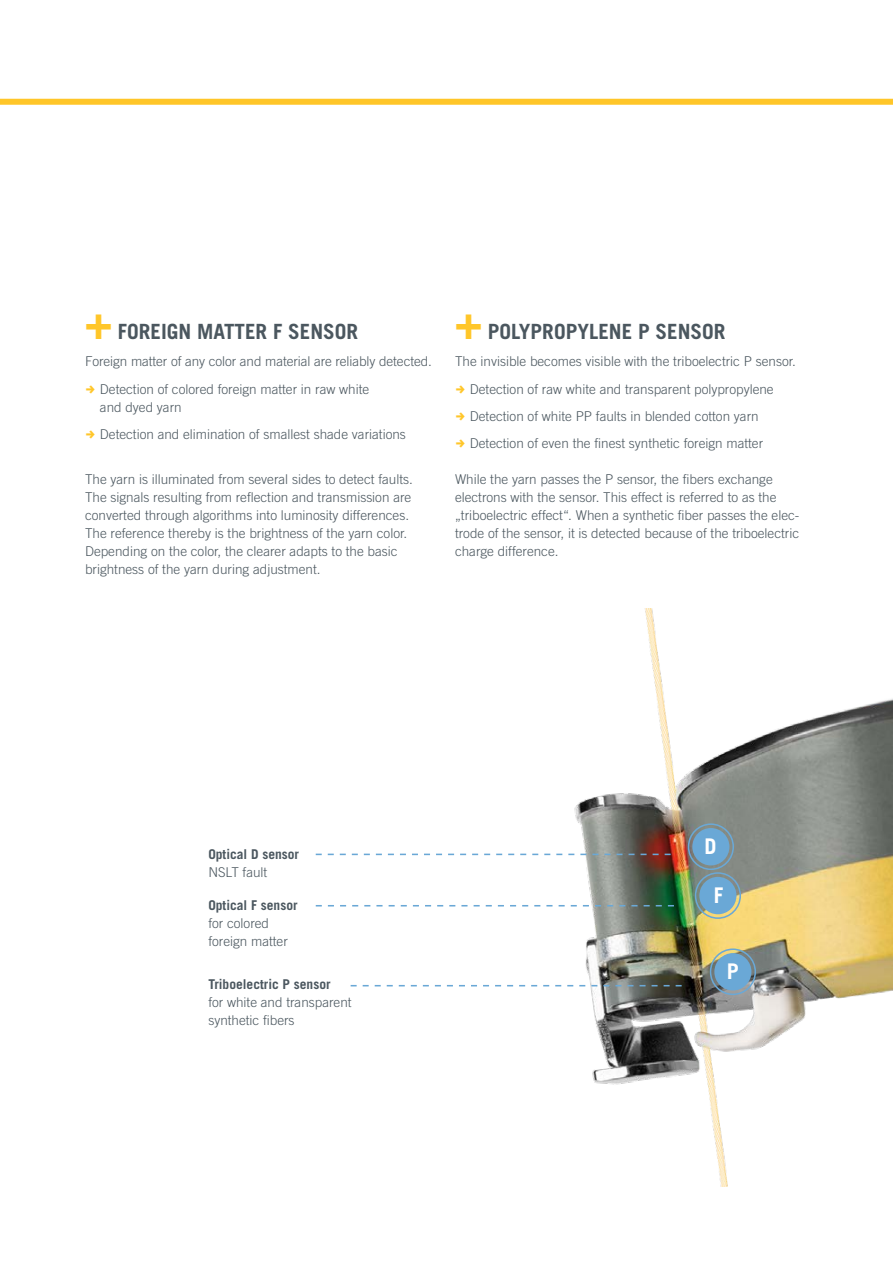
<style>
.page{position:relative;width:893px;height:1263px;background:#fff}
.page>*{position:absolute;margin:0;border:0;box-sizing:border-box;transform-origin:0 0}
.t1{font:700 21.6px "Trade Gothic LT Std";color:#fff}
.t2{font:700 21px "Trade Gothic LT Std";color:#4b575f}
.t3{font:300 13.5px/18px "Trade Gothic LT Std";color:#4b575f}
.t4{font:700 13.5px "Trade Gothic LT Std";color:#4b575f}
.s1{font-family:"Trade Gothic LT Com";font-size:45px;color:#ffc629}
</style>
<div class="page">
<div style="left:0;top:99px;width:893px;height:6px;background:#ffc629"></div>
<img style="left:570px;top:608px;width:323px;height:579px">
<div style="left:692px;top:828px;width:37px;height:37px;background:#6aa8d6;border-radius:50%"></div>
<div style="left:688px;top:823px;width:46px;height:47px;border:2px solid #6aa8d6;border-radius:50%"></div>
<div style="left:714px;top:953px;width:37px;height:37px;background:#6aa8d6;border-radius:50%"></div>
<div style="left:710px;top:948px;width:46px;height:47px;border:2px solid #6aa8d6;border-radius:50%"></div>
<div style="left:699px;top:877px;width:37px;height:37px;background:#6aa8d6;border-radius:50%"></div>
<div style="left:695px;top:872px;width:46px;height:47px;border:2px solid #6aa8d6;border-radius:50%"></div>
<svg style="left:316px;top:854px;width:355px;height:1px"></svg>
<svg style="left:351px;top:985px;width:331px;height:1px"></svg>
<svg style="left:316px;top:905px;width:358px;height:1px"></svg>
<h2 class="t2" style="left:85px;top:319px;width:275px"><span class="s1">+</span> FOREIGN MATTER F SENSOR</h2>
<p class="t3" style="left:100px;top:348px;width:333px;line-height:27.3px;text-indent:-15px">Foreign matter of any color and material are reliably detected.<br>Detection of colored foreign matter in raw white</p>
<p class="t3" style="left:100px;top:393px;width:308px;line-height:27.3px">and dyed yarn<br>Detection and elimination of smallest shade variations</p>
<p class="t3" style="left:85px;top:470px;width:329px">The yarn is illuminated from several sides to detect faults.<br>The signals resulting from reflection and transmission are converted through algorithms into luminosity differences.<br>The reference thereby is the brightness of the yarn color.<br>Depending on the color, the clearer adapts to the basic brightness of the yarn during adjustment.</p>
<h2 class="t2" style="left:455px;top:319px;width:272px"><span class="s1">+</span> POLYPROPYLENE P SENSOR</h2>
<p class="t3" style="left:470px;top:348px;width:328px;line-height:27.3px;text-indent:-15px">The invisible becomes visible with the triboelectric P sensor.<br>Detection of raw white and transparent polypropylene Detection of white PP faults in blended cotton yarn Detection of even the finest synthetic foreign matter</p>
<p class="t3" style="left:455px;top:470px;width:346px">While the yarn passes the P sensor, the fibers exchange electrons with the sensor. This effect is referred to as the „triboelectric effect“. When a synthetic fiber passes the elec&shy;trode of the sensor, it is detected because of the triboelectric charge difference.</p>
<p class="t4" style="left:208px;top:845px;width:92px">Optical D sensor</p>
<p class="t3" style="left:208px;top:862px;width:61px">NSLT fault</p>
<p class="t4" style="left:208px;top:896px;width:91px">Optical F sensor</p>
<p class="t3" style="left:208px;top:913px;width:81px">for colored foreign matter</p>
<p class="t4" style="left:208px;top:976px;width:124px">Triboelectric P sensor</p>
<p class="t3" style="left:208px;top:993px;width:145px">for white and transparent synthetic fibers</p>
<h1 class="t1" style="left:705px;top:833px;width:14px">D</h1>
<h1 class="t1" style="left:714px;top:882px;width:11px">F</h1>
<h1 class="t1" style="left:727px;top:958px;width:14px">P</h1>
</div>
